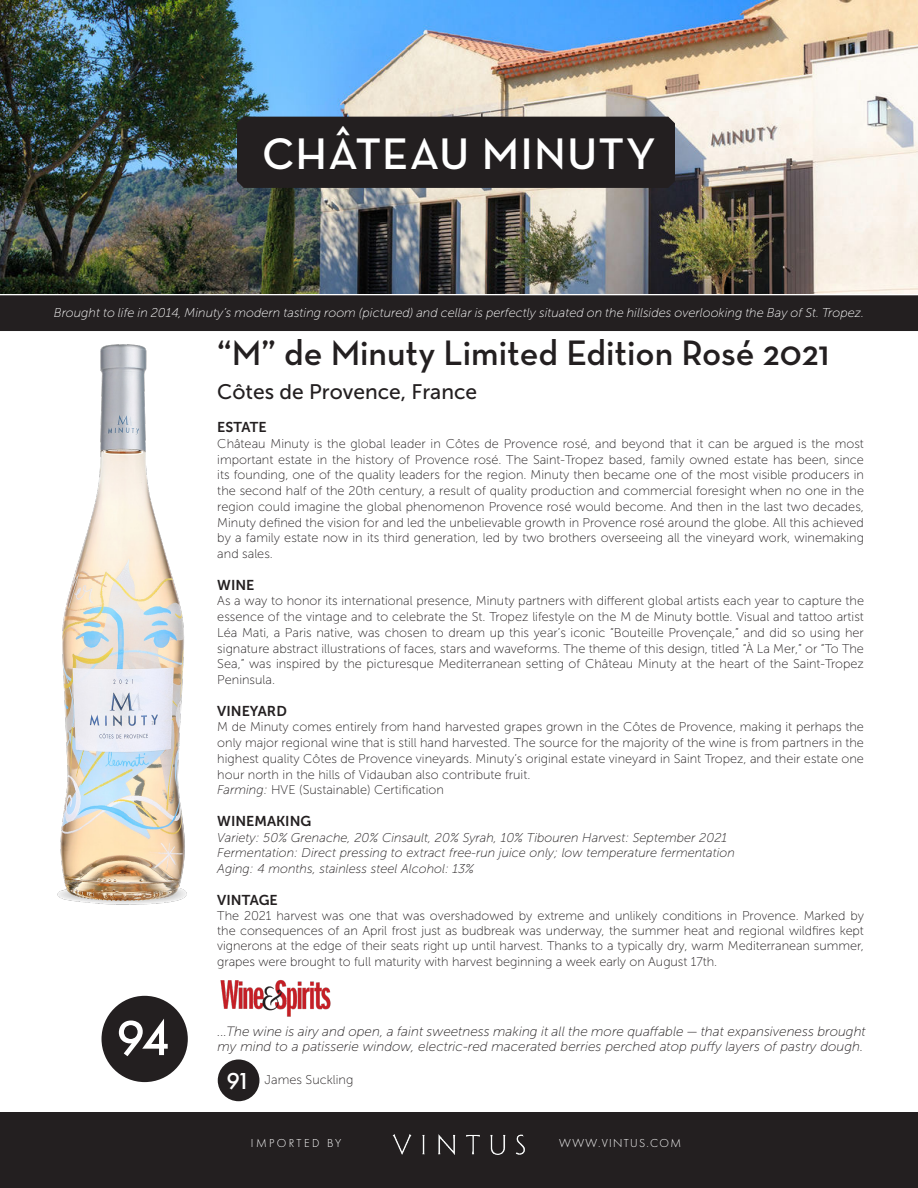
<style>
.page{position:relative;width:918px;height:1188px;background:#fff}
.page>*{position:absolute;margin:0;border:0;box-sizing:border-box;transform-origin:0 0}
.t1{font:500 51px "Futura PT";color:#fff}
.t2{font:600 45px "Neutraface Text";letter-spacing:.025em;color:#fff}
.t3{font:600 36px "Neutraface Text";color:#231f20}
.t4{font:500 24px "Futura PT";color:#fff}
.t5{font:21px "Museo Sans 500";color:#231f20}
.t6{font:14.25px "Museo Sans 700";color:#231f20}
.t7{font:italic 13.5px/15px "Museo Sans 100";color:#231f20}
.t8{font:12.75px/15.8px "Museo Sans 100";color:#231f20;text-align:justify}
.t9{font:italic 12.75px "Museo Sans 100";color:#231f20}
.t10{font:italic 12.75px "Museo Sans 100";color:#fff}
.t11{font:300 12px "Futura PT";letter-spacing:.11em;color:#fff}
.t12{font:300 12px "Futura PT";letter-spacing:.2em;color:#fff}
.s1{font-style:italic}
</style>
<div class="page">
<div style="left:102px;top:996px;width:86px;height:86px;background:#231f20;border-radius:50%"></div>
<img style="left:0;top:0;width:918px;height:293px">
<div style="left:1px;top:296px;width:916px;height:34px;background:#231f20"></div>
<div style="left:0;top:295px;width:918px;height:36px;border:2px solid #231f20"></div>
<div style="left:237px;top:117px;width:438px;height:71px;background:#231f20"></div>
<div style="left:0;top:1112px;width:918px;height:76px;background:#231f20"></div>
<img style="left:389px;top:1134px;width:140px;height:22px">
<img style="left:34px;top:281px;width:182px;height:624px">
<img style="left:220px;top:980px;width:111px;height:37px">
<div style="left:218px;top:1060px;width:41px;height:41px;background:#231f20;border-radius:50%"></div>
<p class="t2" style="left:262px;top:126px;width:395px">CHÂTEAU MINUTY</p>
<p class="t10" style="left:54px;top:306px;width:812px">Brought to life in 2014, Minuty’s modern tasting room (pictured) and cellar is perfectly situated on the hillsides overlooking the Bay of St. Tropez.</p>
<p class="t1" style="left:116px;top:1007px;width:55px">94</p>
<p class="t3" style="left:217px;top:330px;width:614px">“M” de Minuty Limited Edition Rosé 2021</p>
<p class="t5" style="left:217px;top:381px;width:261px">Côtes de Provence, France</p>
<p class="t6" style="left:217px;top:419px;width:51px">ESTATE</p>
<p class="t8" style="left:217px;top:436px;width:648px">Château Minuty is the global leader in Côtes de Provence rosé, and beyond that it can be argued is the most important estate in the history of Provence rosé. The Saint-Tropez based, family owned estate has been, since its founding, one of the quality leaders for the region. Minuty then became one of the most visible producers in the second half of the 20th century, a result of quality production and commercial foresight when no one in the region could imagine the global phenomenon Provence rosé would become. And then in the last two decades, Minuty defined the vision for and led the unbelievable growth in Provence rosé around the globe. All this achieved by a family estate now in its third generation, led by two brothers overseeing all the vineyard work, winemaking and sales.</p>
<p class="t6" style="left:217px;top:577px;width:39px">WINE</p>
<p class="t8" style="left:217px;top:593px;width:648px">As a way to honor its international presence, Minuty partners with different global artists each year to capture the essence of the vintage and to celebrate the St. Tropez lifestyle on the M de Minuty bottle. Visual and tattoo artist Léa Mati, a Paris native, was chosen to dream up this year’s iconic “Bouteille Provençale,” and did so using her signature abstract illustrations of faces, stars and waveforms. The theme of this design, titled “À La Mer,” or “To The Sea,” was inspired by the picturesque Mediterranean setting of Château Minuty at the heart of the Saint-Tropez Peninsula.</p>
<p class="t6" style="left:217px;top:703px;width:71px">VINEYARD</p>
<p class="t8" style="left:217px;top:719px;width:648px">M de Minuty comes entirely from hand harvested grapes grown in the Côtes de Provence, making it perhaps the only major regional wine that is still hand harvested. The source for the majority of the wine is from partners in the highest quality Côtes de Provence vineyards. Minuty’s original estate vineyard in Saint Tropez, and their estate one hour north in the hills of Vidauban also contribute fruit.</p>
<p class="t8" style="left:217px;top:782px;width:228px"><span class="s1">Farming:</span> HVE (Sustainable) Certification</p>
<p class="t6" style="left:217px;top:813px;width:96px">WINEMAKING</p>
<p class="t9" style="left:217px;top:830px;width:511px">Variety: 50% Grenache, 20% Cinsault, 20% Syrah, 10% Tibouren Harvest: September 2021</p>
<p class="t9" style="left:217px;top:846px;width:519px">Fermentation: Direct pressing to extract free-run juice only; low temperature fermentation</p>
<p class="t9" style="left:217px;top:862px;width:258px">Aging: 4 months, stainless steel Alcohol: 13%</p>
<p class="t6" style="left:217px;top:892px;width:62px">VINTAGE</p>
<p class="t8" style="left:217px;top:908px;width:648px;line-height:15.3px">The 2021 harvest was one that was overshadowed by extreme and unlikely conditions in Provence. Marked by the consequences of an April frost just as budbreak was underway, the summer heat and regional wildfires kept vignerons at the edge of their seats right up until harvest. Thanks to a typically dry, warm Mediterranean summer, grapes were brought to full maturity with harvest beginning a week early on August 17th.</p>
<p class="t7" style="left:218px;top:1024px;width:650px">...The wine is airy and open, a faint sweetness making it all the more quaffable — that expansiveness brought my mind to a patisserie window, electric-red macerated berries perched atop puffy layers of pastry dough.</p>
<p class="t4" style="left:226px;top:1066px;width:26px">91</p>
<p class="t8" style="left:265px;top:1072px;width:90px">James Suckling</p>
<p class="t12" style="left:251px;top:1137px;width:92px">IMPORTED BY</p>
<p class="t11" style="left:559px;top:1137px;width:123px">WWW.VINTUS.COM</p>
</div>
